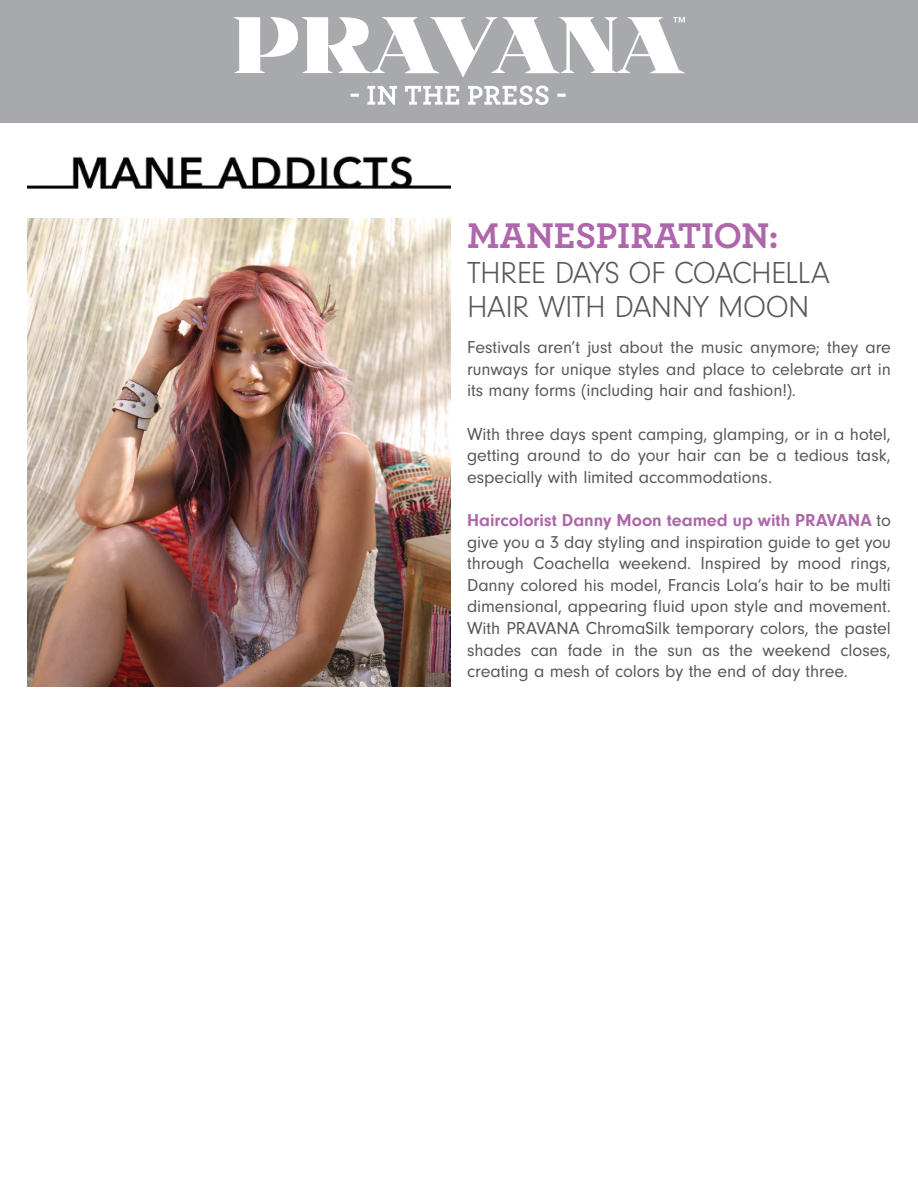
<style>
.page{position:relative;width:918px;height:1188px;background:#fff}
.page>*{position:absolute;margin:0;border:0;box-sizing:border-box;transform-origin:0 0}
.t1{font:700 37.5px "Archer";color:#ae67aa}
.t2{font:300 31.5px/34.5px "Neuzeit Gro";letter-spacing:-.02em;color:#57585a}
.t3{font:18px/21.6px "Neuzeit Gro";letter-spacing:-.005em;color:#57585a;text-align:justify}
.s1{font-weight:700;color:#ae67aa}
</style>
<div class="page">
<div style="left:0;top:0;width:918px;height:122px;background:#a8a9ad"></div>
<svg style="left:351px;top:86px;width:215px;height:19px"></svg>
<svg style="left:233px;top:17px;width:452px;height:60px"></svg>
<img style="left:27px;top:218px;width:424px;height:469px">
<img style="left:27px;top:156px;width:423px;height:33px">
<h1 class="t1" style="left:467px;top:206px;width:313px">MANESPIRATION:</h1>
<h2 class="t2" style="left:467px;top:256px;width:364px">THREE DAYS OF COACHELLA<br>HAIR WITH DANNY MOON</h2>
<p class="t3" style="left:467px;top:337px;width:425px">Festivals aren’t just about the music anymore; they are runways for unique styles and place to celebrate art in its many forms (including hair and fashion!).</p>
<p class="t3" style="left:467px;top:423px;width:425px">With three days spent camping, glamping, or in a hotel, getting around to do your hair can be a tedious task, especially with limited accommodations.</p>
<p class="t3" style="left:467px;top:510px;width:425px"><span class="s1">Haircolorist Danny Moon teamed up with PRAVANA</span> to give you a 3 day styling and inspiration guide to get you through Coachella weekend. Inspired by mood rings, Danny colored his model, Francis Lola’s hair to be multi dimensional, appearing fluid upon style and movement.<br>With PRAVANA ChromaSilk temporary colors, the pastel shades can fade in the sun as the weekend closes, creating a mesh of colors by the end of day three.</p>
</div>
